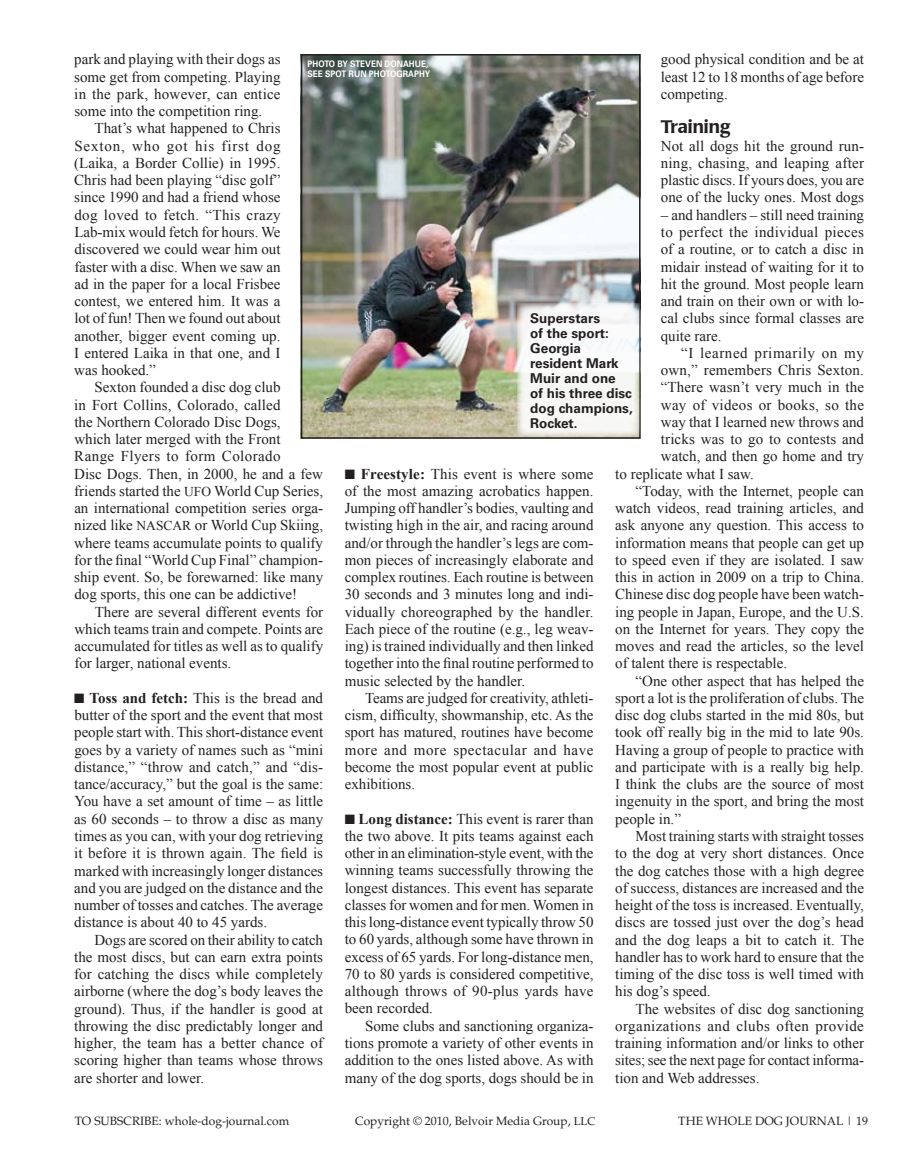
<style>
.page{position:relative;width:918px;height:1175px;background:#fff}
.page>*{position:absolute;margin:0;border:0;box-sizing:border-box;transform-origin:0 0}
.t1{font:500 18px "Poppl Laudatio";color:#231f20}
.t2{font:15px/17.2px "Times New Roman";color:#231f20;text-align:justify}
.t3{font:15px "Times New Roman";letter-spacing:.03em;color:#231f20}
.t4{font:15px "Times New Roman";letter-spacing:.02em;color:#231f20}
.t5{font:15px "Times New Roman";letter-spacing:.04em;color:#231f20}
.t6{font:700 13.5px/15px "Univers";color:#231f20}
.t7{font:12px "Palatino";color:#231f20}
.t8{font:700 9px/10.8px "Univers";color:#fff;scale:.9 1}
.s1{font-size:13.5px}
.s2{font-weight:700}
.s3{font-size:11.25px}
</style>
<div class="page">
<img style="left:304px;top:57px;width:334px;height:379px">
<div style="left:301px;top:54px;width:340px;height:385px;border:2px solid #231f20"></div>
<div style="left:518px;top:303px;width:122px;height:134px;background:#fcfcfc"></div>
<p class="t2" style="left:661px;top:51px;width:205px">good physical condition and be at least 12 to 18 months of age before competing.</p>
<p class="t1" style="left:661px;top:117px;width:71px">Training</p>
<p class="t2" style="left:661px;top:137px;width:205px">Not all dogs hit the ground run&shy;ning, chasing, and leaping after plastic discs. If yours does, you are one of the lucky ones. Most dogs</p>
<p class="t2" style="left:661px;top:206px;width:205px">– and handlers – still need training to perfect the individual pieces of a routine, or to catch a disc in midair instead of waiting for it to hit the ground. Most people learn and train on their own or with lo&shy;cal clubs since formal classes are quite rare.</p>
<p class="t5" style="left:681px;top:343px;width:184px">“I learned primarily on my</p>
<p class="t2" style="left:661px;top:361px;width:205px">own,” remembers Chris Sexton.</p>
<p class="t2" style="left:661px;top:378px;width:205px">“There wasn’t very much in the</p>
<p class="t4" style="left:661px;top:394px;width:205px">way of videos or books, so the</p>
<p class="t2" style="left:661px;top:413px;width:205px">way that I learned new throws and</p>
<p class="t2" style="left:661px;top:430px;width:205px">tricks was to go to contests and</p>
<p class="t2" style="left:661px;top:447px;width:205px">watch, and then go home and try</p>
<p class="t2" style="left:615px;top:465px;width:140px">to replicate what I saw.</p>
<p class="t2" style="left:636px;top:482px;width:230px">“Today, with the Internet, people can</p>
<p class="t2" style="left:615px;top:499px;width:250px">watch videos, read training articles, and</p>
<p class="t2" style="left:615px;top:516px;width:250px">ask anyone any question. This access to</p>
<p class="t2" style="left:615px;top:534px;width:250px">information means that people can get up</p>
<p class="t2" style="left:615px;top:551px;width:250px">to speed even if they are isolated. I saw</p>
<p class="t2" style="left:615px;top:568px;width:250px">this in action in 2009 on a trip to China.</p>
<p class="t2" style="left:615px;top:585px;width:250px">Chinese disc dog people have been watch-</p>
<p class="t2" style="left:615px;top:603px;width:250px">ing people in Japan, Europe, and the U.S.</p>
<p class="t2" style="left:615px;top:620px;width:250px">on the Internet for years. They copy the</p>
<p class="t2" style="left:615px;top:637px;width:250px">moves and read the articles, so the level</p>
<p class="t2" style="left:615px;top:654px;width:174px">of talent there is respectable.</p>
<p class="t2" style="left:636px;top:672px;width:230px">“One other aspect that has helped the</p>
<p class="t2" style="left:615px;top:689px;width:250px">sport a lot is the proliferation of clubs. The</p>
<p class="t2" style="left:615px;top:706px;width:250px">disc dog clubs started in the mid 80s, but</p>
<p class="t2" style="left:615px;top:723px;width:250px">took off really big in the mid to late 90s.</p>
<p class="t2" style="left:615px;top:741px;width:250px">Having a group of people to practice with</p>
<p class="t2" style="left:615px;top:758px;width:250px">and participate with is a really big help.</p>
<p class="t2" style="left:615px;top:775px;width:250px">I think the clubs are the source of most</p>
<p class="t2" style="left:615px;top:792px;width:250px">ingenuity in the sport, and bring the most</p>
<p class="t2" style="left:615px;top:810px;width:67px">people in.”</p>
<p class="t2" style="left:636px;top:827px;width:230px">Most training starts with straight tosses</p>
<p class="t2" style="left:615px;top:844px;width:250px">to the dog at very short distances. Once</p>
<p class="t2" style="left:615px;top:861px;width:250px">the dog catches those with a high degree</p>
<p class="t2" style="left:615px;top:879px;width:250px">of success, distances are increased and the</p>
<p class="t2" style="left:615px;top:896px;width:250px">height of the toss is increased. Eventually,</p>
<p class="t2" style="left:615px;top:913px;width:250px">discs are tossed just over the dog’s head</p>
<p class="t2" style="left:615px;top:930px;width:250px">and the dog leaps a bit to catch it. The</p>
<p class="t2" style="left:615px;top:948px;width:250px">handler has to work hard to ensure that the</p>
<p class="t2" style="left:615px;top:965px;width:250px">timing of the disc toss is well timed with</p>
<p class="t2" style="left:615px;top:982px;width:97px">his dog’s speed.</p>
<p class="t2" style="left:636px;top:999px;width:230px">The websites of disc dog sanctioning</p>
<p class="t3" style="left:615px;top:1015px;width:250px">organizations and clubs often provide</p>
<p class="t2" style="left:615px;top:1034px;width:250px">training information and/or links to other</p>
<p class="t2" style="left:615px;top:1051px;width:250px">sites; see the next page for contact informa-</p>
<p class="t2" style="left:615px;top:1068px;width:146px">tion and Web addresses.</p>
<p class="t2" style="left:74px;top:51px;width:208px">park and playing with their dogs as some get from competing. Playing in the park, however, can entice some into the competition ring.</p>
<p class="t2" style="left:74px;top:120px;width:208px;text-indent:20px">That’s what happened to Chris Sexton, who got his first dog (Laika, a Border Collie) in 1995.<br>Chris had been playing “disc golf” since 1990 and had a friend whose dog loved to fetch. “This crazy Lab-mix would fetch for hours. We discovered we could wear him out faster with a disc. When we saw an ad in the paper for a local Frisbee contest, we entered him. It was a lot of fun! Then we found out about another, bigger event coming up.<br>I entered Laika in that one, and I was hooked.”</p>
<p class="t2" style="left:74px;top:378px;width:250px;text-align:left;text-indent:20px">Sexton founded a disc dog club<br>in Fort Collins, Colorado, called<br>the Northern Colorado Disc Dogs,<br>which later merged with the Front Range Flyers to form Colorado<br>Disc Dogs. Then, in 2000, he and a few friends started the <span class="s1">UFO</span> World Cup Series, an international competition series orga&shy;nized like <span class="s1">NASCAR</span> or World Cup Skiing, where teams accumulate points to qualify for the final “World Cup Final” champion&shy;ship event. So, be forewarned: like many dog sports, this one can be addictive!</p>
<p class="t2" style="left:74px;top:603px;width:250px;text-indent:20px">There are several different events for which teams train and compete. Points are accumulated for titles as well as to qualify for larger, national events.</p>
<p class="t2" style="left:74px;top:689px;width:250px">■ <span class="s2">Toss and fetch:</span> This is the bread and butter of the sport and the event that most people start with. This short-distance event goes by a variety of names such as “mini distance,” “throw and catch,” and “dis&shy;tance/accuracy,” but the goal is the same:<br>You have a set amount of time – as little as 60 seconds – to throw a disc as many times as you can, with your dog retrieving it before it is thrown again. The field is marked with increasingly longer distances and you are judged on the distance and the number of tosses and catches. The average distance is about 40 to 45 yards.</p>
<p class="t2" style="left:74px;top:930px;width:250px;text-indent:20px">Dogs are scored on their ability to catch the most discs, but can earn extra points for catching the discs while completely airborne (where the dog’s body leaves the ground). Thus, if the handler is good at throwing the disc predictably longer and higher, the team has a better chance of scoring higher than teams whose throws are shorter and lower.</p>
<p class="t8" style="left:308px;top:58px;width:138px">Photo by steven donahue, see spot run photography</p>
<p class="t6" style="left:530px;top:311px;width:104px">Superstars<br>of the sport:<br>Georgia resident Mark<br>Muir and one<br>of his three disc dog champions,<br>Rocket.</p>
<p class="t2" style="left:345px;top:464px;width:250px">■ <span class="s2">Freestyle:</span> This event is where some of the most amazing acrobatics happen.<br>Jumping off handler’s bodies, vaulting and twisting high in the air, and racing around and/or through the handler’s legs are com&shy;mon pieces of increasingly elaborate and complex routines. Each routine is between 30 seconds and 3 minutes long and indi&shy;vidually choreographed by the handler.<br>Each piece of the routine (e.g., leg weav&shy;ing) is trained individually and then linked together into the final routine performed to music selected by the handler.</p>
<p class="t2" style="left:345px;top:689px;width:250px;text-indent:20px">Teams are judged for creativity, athleti&shy;cism, difficulty, showmanship, etc. As the sport has matured, routines have become more and more spectacular and have become the most popular event at public exhibitions.</p>
<p class="t2" style="left:345px;top:809px;width:250px">■ <span class="s2">Long distance:</span> This event is rarer than the two above. It pits teams against each other in an elimination-style event, with the winning teams successfully throwing the longest distances. This event has separate classes for women and for men. Women in this long-distance event typically throw 50 to 60 yards, although some have thrown in excess of 65 yards. For long-distance men, 70 to 80 yards is considered competitive, although throws of 90-plus yards have been recorded.</p>
<p class="t2" style="left:345px;top:1016px;width:250px;text-indent:20px">Some clubs and sanctioning organiza&shy;tions promote a variety of other events in addition to the ones listed above. As with many of the dog sports, dogs should be in</p>
<p class="t7" style="left:75px;top:1113px;width:216px">to subscribe: whole-dog-journal.com</p>
<p class="t7" style="left:355px;top:1113px;width:241px">Copyright © 2010, Belvoir Media Group, <span class="s3">LLC</span></p>
<p class="t7" style="left:678px;top:1113px;width:181px">THE WHOLE DOG JOURNAL | 19</p>
</div>
